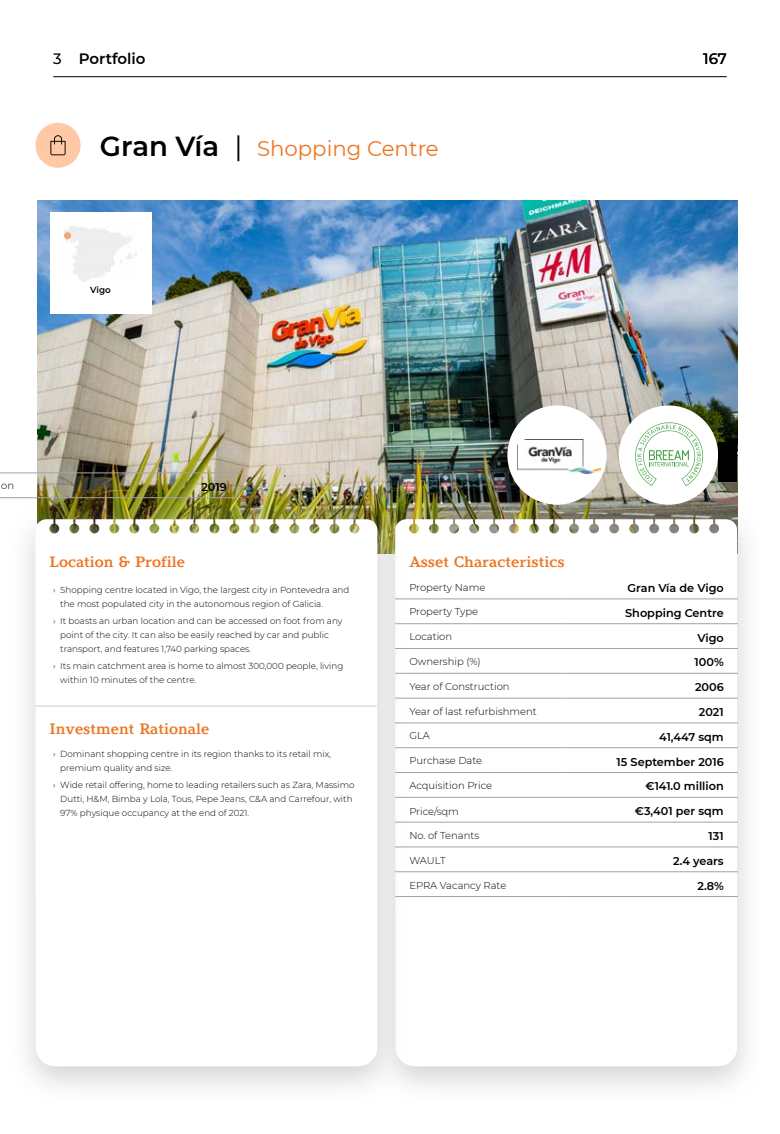
<style>
.page{position:relative;width:780px;height:1134px;background:#fff}
.page>*{position:absolute;margin:0;border:0;box-sizing:border-box;transform-origin:0 0}
.t1{font:21.25px "Montserrat";color:#ed7521}
.Titulo_tabla_activos{font:700 15px "Argesta Text";color:#ed7521}
.t2{font:600 15px "Montserrat";color:#000}
.t3{font:500 15px "Montserrat";color:#000}
.Tabla_activos_semibo{font:600 11.25px "Montserrat";color:#000}
.Texto_tabla_activos{font:300 10px "Montserrat";color:#000}
.t4{font:300 8.75px/13.8px "Montserrat";color:#000}
.t5{font:600 8.75px "Montserrat";color:#000}
.s1{font-weight:500}
.s2{font-weight:600;font-size:27.5px;color:#000}
.s3{font-size:27.5px;color:#000}
</style>
<div class="page">
<img style="left:37px;top:200px;width:700px;height:303px">
<div style="left:368px;top:503px;width:397px;height:601px;background:#c2c2c2;opacity:.73"></div>
<svg style="left:405px;top:519px;width:332px;height:547px"></svg>
<div style="left:35px;top:123px;width:46px;height:45px;background:#ffc9a6;border-radius:50%"></div>
<svg style="left:50px;top:135px;width:16px;height:20px"></svg>
<div style="left:50px;top:213px;width:101px;height:101px;background:#fff"></div>
<img style="left:64px;top:227px;width:73px;height:54px">
<div style="left:64px;top:232px;width:7px;height:7px;background:#f3a974;border-radius:50%"></div>
<hr style="left:395px;top:599px;width:166px;height:1px;background:#a3a3a3">
<hr style="left:561px;top:599px;width:177px;height:1px;background:#a3a3a3">
<hr style="left:395px;top:623px;width:166px;height:1px;background:#a3a3a3">
<hr style="left:561px;top:623px;width:177px;height:1px;background:#a3a3a3">
<hr style="left:395px;top:648px;width:166px;height:1px;background:#a3a3a3">
<hr style="left:561px;top:648px;width:177px;height:1px;background:#a3a3a3">
<hr style="left:395px;top:673px;width:166px;height:1px;background:#a3a3a3">
<hr style="left:561px;top:673px;width:177px;height:1px;background:#a3a3a3">
<hr style="left:395px;top:698px;width:166px;height:1px;background:#a3a3a3">
<hr style="left:561px;top:698px;width:177px;height:1px;background:#a3a3a3">
<hr style="left:395px;top:723px;width:166px;height:1px;background:#a3a3a3">
<hr style="left:561px;top:723px;width:177px;height:1px;background:#a3a3a3">
<hr style="left:395px;top:747px;width:166px;height:1px;background:#a3a3a3">
<hr style="left:561px;top:747px;width:177px;height:1px;background:#a3a3a3">
<hr style="left:395px;top:772px;width:166px;height:1px;background:#a3a3a3">
<hr style="left:561px;top:772px;width:177px;height:1px;background:#a3a3a3">
<hr style="left:395px;top:797px;width:166px;height:1px;background:#a3a3a3">
<hr style="left:561px;top:797px;width:177px;height:1px;background:#a3a3a3">
<hr style="left:395px;top:822px;width:166px;height:1px;background:#a3a3a3">
<hr style="left:561px;top:822px;width:177px;height:1px;background:#a3a3a3">
<hr style="left:395px;top:847px;width:166px;height:1px;background:#a3a3a3">
<hr style="left:561px;top:847px;width:177px;height:1px;background:#a3a3a3">
<hr style="left:395px;top:871px;width:166px;height:1px;background:#a3a3a3">
<hr style="left:561px;top:871px;width:177px;height:1px;background:#a3a3a3">
<hr style="left:395px;top:896px;width:166px;height:1px;background:#a3a3a3">
<hr style="left:561px;top:896px;width:177px;height:1px;background:#a3a3a3">
<div style="left:8px;top:503px;width:397px;height:601px;background:#c2c2c2;opacity:.73"></div>
<svg style="left:35px;top:519px;width:342px;height:547px"></svg>
<div style="left:507px;top:405px;width:99px;height:100px;background:#fff;border-radius:50%"></div>
<img style="left:517px;top:439px;width:83px;height:35px">
<div style="left:618px;top:405px;width:100px;height:100px;background:#fff;border-radius:50%"></div>
<svg style="left:635px;top:422px;width:68px;height:64px"></svg>
<hr style="left:35px;top:706px;width:341px;height:1px;background:#b8ccd4">
<div style="left:718px;top:442px;width:19px;height:39px;background:#000"></div>
<hr style="left:0;top:473px;width:76px;height:1px;background:#a3a3a3">
<hr style="left:76px;top:473px;width:165px;height:1px;background:#a3a3a3">
<hr style="left:0;top:497px;width:76px;height:1px;background:#a3a3a3">
<hr style="left:76px;top:497px;width:165px;height:1px;background:#a3a3a3">
<hr style="left:53px;top:76px;width:673px;height:1px;background:#000">
<h2 class="t2" style="left:53px;top:48px;width:94px"><span class="s1">3</span> Portfolio</h2>
<h2 class="t3" style="left:703px;top:48px;width:25px">167</h2>
<p class="t1" style="left:100px;top:134px;width:340px"><span class="s2">Gran Vía</span> <span class="s3">|</span> Shopping Centre</p>
<p class="t5" style="left:90px;top:283px;width:22px">Vigo</p>
<p class="Texto_tabla_activos" style="left:-1px;top:479px;width:17px">ion</p>
<p class="Tabla_activos_semibo" style="left:201px;top:479px;width:27px">2019</p>
<p class="Titulo_tabla_activos" style="left:50px;top:552px;width:137px">Location &amp; Profile</p>
<p class="t4" style="left:60px;top:583px;width:290px;text-indent:-7px">› Shopping centre located in Vigo, the largest city in Pontevedra and the most populated city in the autonomous region of Galicia.</p>
<p class="t4" style="left:60px;top:614px;width:283px;text-indent:-7px">› It boasts an urban location and can be accessed on foot from any point of the city. It can also be easily reached by car and public transport, and features 1,740 parking spaces.</p>
<p class="t4" style="left:60px;top:659px;width:284px;text-indent:-7px">› Its main catchment area is home to almost 300,000 people, living within 10 minutes of the centre.</p>
<p class="Titulo_tabla_activos" style="left:50px;top:720px;width:161px">Investment Rationale</p>
<p class="t4" style="left:60px;top:747px;width:272px;text-indent:-7px">› Dominant shopping centre in its region thanks to its retail mix, premium quality and size.</p>
<p class="t4" style="left:60px;top:778px;width:296px;text-indent:-7px">› Wide retail offering, home to leading retailers such as Zara, Massimo<br>Dutti, H&amp;M, Bimba y Lola, Tous, Pepe Jeans, C&amp;A and Carrefour, with<br>97% physique occupancy at the end of 2021.</p>
<p class="Titulo_tabla_activos" style="left:409px;top:552px;width:157px">Asset Characteristics</p>
<p class="Texto_tabla_activos" style="left:409px;top:580px;width:78px">Property Name</p>
<p class="Tabla_activos_semibo" style="left:627px;top:580px;width:98px">Gran Vía de Vigo</p>
<p class="Texto_tabla_activos" style="left:409px;top:605px;width:70px">Property Type</p>
<p class="Tabla_activos_semibo" style="left:625px;top:605px;width:100px">Shopping Centre</p>
<p class="Texto_tabla_activos" style="left:409px;top:630px;width:44px">Location</p>
<p class="Tabla_activos_semibo" style="left:697px;top:629px;width:28px">Vigo</p>
<p class="Texto_tabla_activos" style="left:409px;top:655px;width:73px">Ownership (%)</p>
<p class="Tabla_activos_semibo" style="left:694px;top:654px;width:31px">100%</p>
<p class="Texto_tabla_activos" style="left:409px;top:679px;width:102px">Year of Construction</p>
<p class="Tabla_activos_semibo" style="left:695px;top:679px;width:30px">2006</p>
<p class="Texto_tabla_activos" style="left:409px;top:704px;width:129px">Year of last refurbishment</p>
<p class="Tabla_activos_semibo" style="left:698px;top:704px;width:26px">2021</p>
<p class="Texto_tabla_activos" style="left:409px;top:729px;width:22px">GLA</p>
<p class="Tabla_activos_semibo" style="left:659px;top:729px;width:66px">41,447 sqm</p>
<p class="Texto_tabla_activos" style="left:409px;top:754px;width:74px">Purchase Date</p>
<p class="Tabla_activos_semibo" style="left:616px;top:754px;width:109px">15 September 2016</p>
<p class="Texto_tabla_activos" style="left:409px;top:779px;width:84px">Acquisition Price</p>
<p class="Tabla_activos_semibo" style="left:645px;top:778px;width:80px">€141.0 million</p>
<p class="Texto_tabla_activos" style="left:409px;top:804px;width:51px">Price/sqm</p>
<p class="Tabla_activos_semibo" style="left:635px;top:803px;width:90px">€3,401 per sqm</p>
<p class="Texto_tabla_activos" style="left:409px;top:829px;width:71px">No. of Tenants</p>
<p class="Tabla_activos_semibo" style="left:708px;top:828px;width:17px">131</p>
<p class="Texto_tabla_activos" style="left:409px;top:854px;width:38px">WAULT</p>
<p class="Tabla_activos_semibo" style="left:673px;top:853px;width:52px">2.4 years</p>
<p class="Texto_tabla_activos" style="left:409px;top:879px;width:98px">EPRA Vacancy Rate</p>
<p class="Tabla_activos_semibo" style="left:697px;top:878px;width:28px">2.8%</p>
</div>
